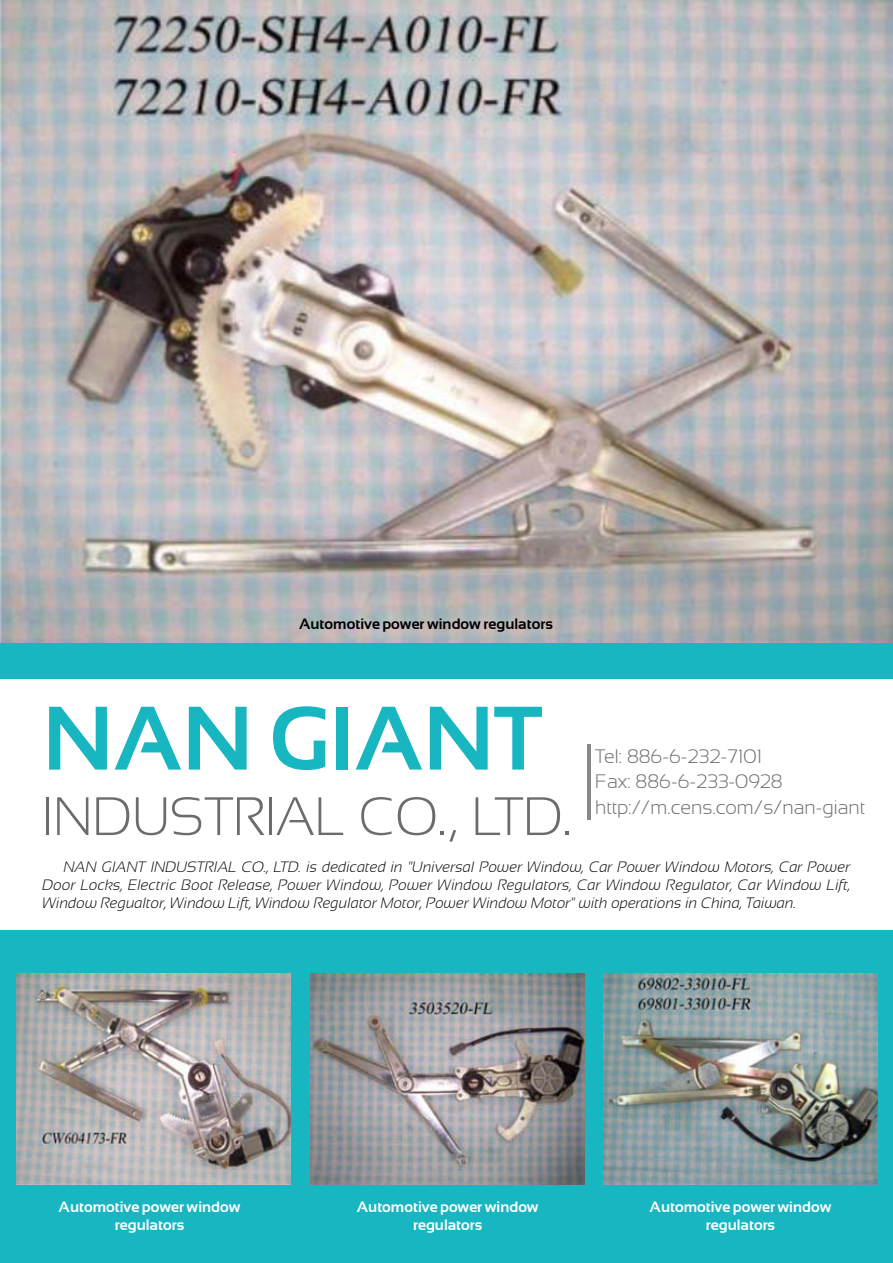
<style>
.page{position:relative;width:893px;height:1263px;background:#fff}
.page>*{position:absolute;margin:0;border:0;box-sizing:border-box;transform-origin:0 0}
.t1{font:700 90px "Sansation";color:#17b6c0}
.t2{font:300 54px "Sansation";color:#6d6c6c}
.t3{font:300 19.5px/25.5px "Sansation";color:#6d6c6c}
.t4{font:italic 300 15px/18px "Sansation";color:#000;text-align:justify}
.t5{font:700 15px/17.2px "Sansation";color:#fff;text-align:center}
.t6{font:700 15px "Sansation";color:#000}
</style>
<div class="page">
<img style="left:0;top:0;width:893px;height:643px">
<div style="left:0;top:643px;width:893px;height:620px;background:#17b6c0"></div>
<div style="left:0;top:679px;width:893px;height:251px;background:#fff"></div>
<img style="left:17px;top:973px;width:274px;height:212px">
<img style="left:310px;top:973px;width:274px;height:212px">
<img style="left:604px;top:973px;width:274px;height:212px">
<hr style="left:587px;top:744px;width:3px;height:76px;background:#86888a">
<p class="t6" style="left:299px;top:616px;width:255px">Automotive power window regulators</p>
<h1 class="t1" style="left:43px;top:688px;width:501px">NAN GIANT</h1>
<h2 class="t2" style="left:43px;top:787px;width:530px">INDUSTRIAL CO., LTD.</h2>
<h3 class="t3" style="left:595px;top:743px;width:271px">Tel: 886-6-232-7101<br>Fax: 886-6-233-0928 http://m.cens.com/s/nan-giant</h3>
<p class="t4" style="left:43px;top:858px;width:809px;text-indent:21px">NAN GIANT INDUSTRIAL CO., LTD. is dedicated in "Universal Power Window, Car Power Window Motors, Car Power Door Locks, Electric Boot Release, Power Window, Power Window Regulators, Car Window Regulator, Car Window Lift, Window Regualtor, Window Lift, Window Regulator Motor, Power Window Motor" with operations in China, Taiwan.</p>
<p class="t5" style="left:59px;top:1198px;width:183px">Automotive power window regulators</p>
<p class="t5" style="left:357px;top:1198px;width:183px">Automotive power window regulators</p>
<p class="t5" style="left:650px;top:1198px;width:183px">Automotive power window regulators</p>
</div>
